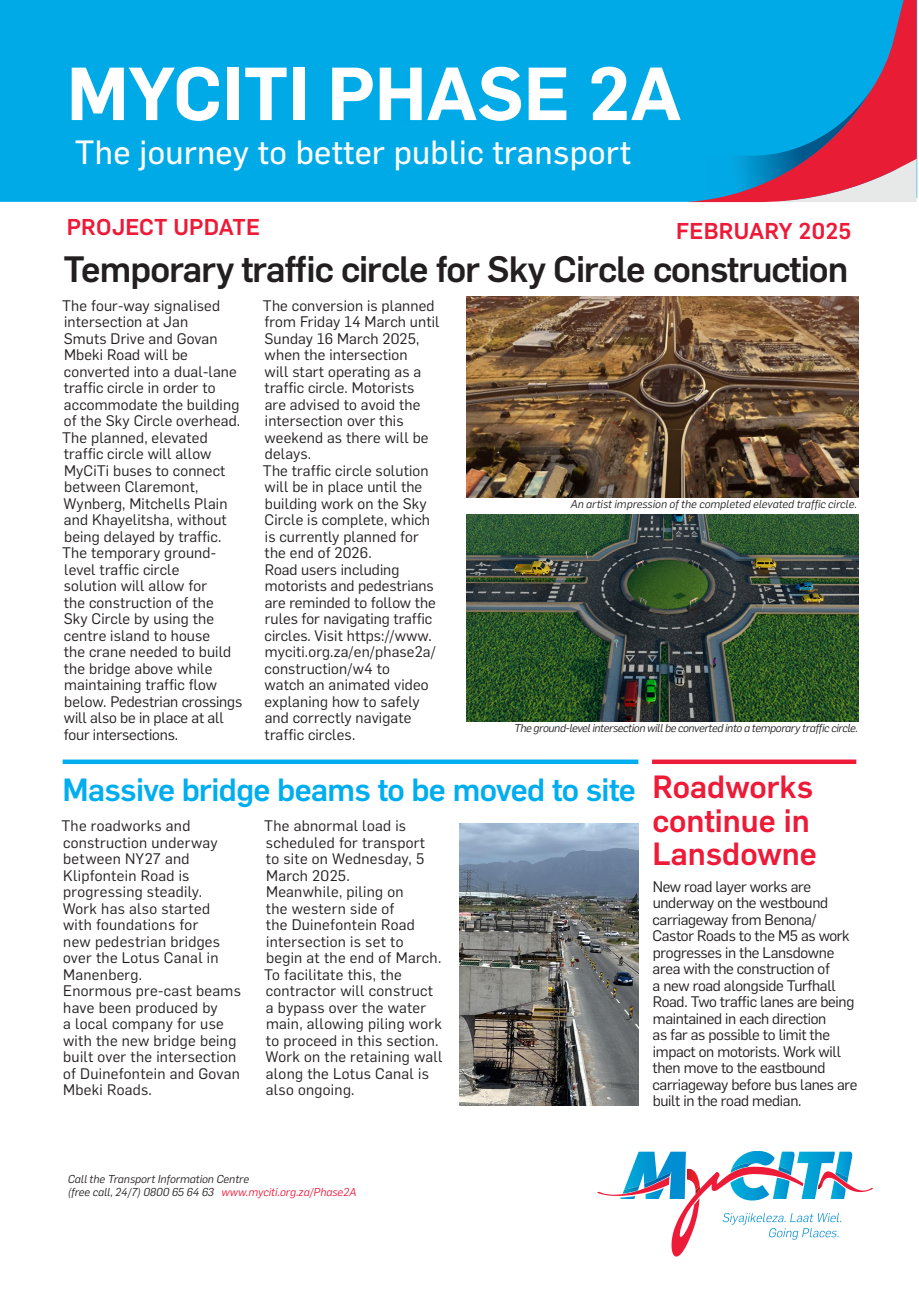
<style>
.page{position:relative;width:919px;height:1289px;background:#fff}
.page>*{position:absolute;margin:0;border:0;box-sizing:border-box;transform-origin:0 0}
.t1{font:600 73.5px "Flama";color:#fff}
.t2{font:500 36px "Flama";letter-spacing:-.025em;color:#231f20}
.t3{font:33px "Flama Basic";letter-spacing:.01em;color:#fff}
.t4{font:500 31.5px/32px "Flama";letter-spacing:-.02em;color:#00aeef}
.t5{font:500 22.5px "Flama";letter-spacing:.01em;color:#ed1a38}
.t6{font:15px/16.5px "Flama";letter-spacing:.01em;color:#231f20}
.t7{font:15px/16.5px "Flama";letter-spacing:-.02em;color:#231f20}
.t8{font:italic 11.25px/13.5px "Flama";color:#231f20}
.t9{font:italic 11.25px "Flama";letter-spacing:-.03em;color:#231f20}
.s1{color:#ed1a38}
</style>
<div class="page">
<svg style="left:597px;top:1151px;width:276px;height:106px"></svg>
<div style="left:0;top:0;width:917px;height:202px;background:#00aae7"></div>
<svg style="left:686px;top:0;width:230px;height:202px;background:#4487b8"></svg>
<div style="left:63px;top:759px;width:575px;height:5px;background:#00aeef"></div>
<div style="left:652px;top:759px;width:204px;height:5px;background:#ed1a38"></div>
<img style="left:466px;top:296px;width:392px;height:201px">
<img style="left:466px;top:515px;width:392px;height:206px">
<img style="left:459px;top:823px;width:179px;height:282px">
<h1 class="t1" style="left:67px;top:41px;width:616px">MYCITI PHASE 2A</h1>
<h3 class="t3" style="left:75px;top:129px;width:557px">The journey to better public transport</h3>
<h3 class="t5" style="left:67px;top:211px;width:195px">PROJECT UPDATE</h3>
<h3 class="t5" style="left:676px;top:215px;width:177px">FEBRUARY 2025</h3>
<h2 class="t2" style="left:63px;top:243px;width:786px">Temporary traffic circle for Sky Circle construction</h2>
<p class="t6" style="left:62px;top:296px;width:181px">The four-way signalised intersection at Jan<br>Smuts Drive and Govan<br>Mbeki Road will be converted into a dual-lane traffic circle in order to accommodate the building of the Sky Circle overhead.<br>The planned, elevated traffic circle will allow<br>MyCiTi buses to connect between Claremont,<br>Wynberg, Mitchells Plain and Khayelitsha, without being delayed by traffic.<br>The temporary ground&shy;level traffic circle<br>solution will allow for<br>the construction of the<br>Sky Circle by using the centre island to house<br>the crane needed to build the bridge above while maintaining traffic flow below. Pedestrian crossings will also be in place at all four intersections.</p>
<p class="t6" style="left:263px;top:296px;width:178px">The conversion is planned from Friday 14 March until<br>Sunday 16 March 2025, when the intersection<br>will start operating as a traffic circle. Motorists<br>are advised to avoid the intersection over this weekend as there will be delays.<br>The traffic circle solution will be in place until the building work on the Sky<br>Circle is complete, which is currently planned for the end of 2026.<br>Road users including motorists and pedestrians are reminded to follow the rules for navigating traffic circles. Visit https://www. myciti.org.za/en/phase2a/ construction/w4 to<br>watch an animated video explaning how to safely and correctly navigate traffic circles.</p>
<p class="t8" style="left:570px;top:496px;width:288px">An artist impression of the completed elevated traffic circle.</p>
<p class="t9" style="left:514px;top:720px;width:345px">The ground-level intersection will be converted into a temporary traffic circle.</p>
<h3 class="t4" style="left:652px;top:771px;width:166px;text-indent:-590px">Massive bridge beams to be moved to site <span class="s1">Roadworks continue in<br>Lansdowne</span></h3>
<p class="t7" style="left:652px;top:877px;width:206px">New road layer works are underway on the westbound carriageway from Benona/<br>Castor Roads to the M5 as work progresses in the Lansdowne area with the construction of<br>a new road alongside Turfhall<br>Road. Two traffic lanes are being maintained in each direction<br>as far as possible to limit the impact on motorists. Work will then move to the eastbound carriageway before bus lanes are built in the road median.</p>
<p class="t6" style="left:61px;top:816px;width:181px">The roadworks and construction underway between NY27 and<br>Klipfontein Road is progressing steadily.<br>Work has also started with foundations for<br>new pedestrian bridges over the Lotus Canal in<br>Manenberg.<br>Enormous pre-cast beams have been produced by<br>a local company for use with the new bridge being built over the intersection of Duinefontein and Govan<br>Mbeki Roads.</p>
<p class="t6" style="left:264px;top:816px;width:180px">The abnormal load is scheduled for transport<br>to site on Wednesday, 5<br>March 2025.<br>Meanwhile, piling on<br>the western side of<br>the Duinefontein Road intersection is set to<br>begin at the end of March.<br>To facilitate this, the contractor will construct a bypass over the water main, allowing piling work to proceed in this section.<br>Work on the retaining wall along the Lotus Canal is also ongoing.</p>
<p class="t8" style="left:68px;top:1171px;width:290px">Call the Transport Information Centre<br>(free call, 24/7) 0800 65 64 63 <span class="s1">www.myciti.org.za/Phase2A</span></p>
</div>
